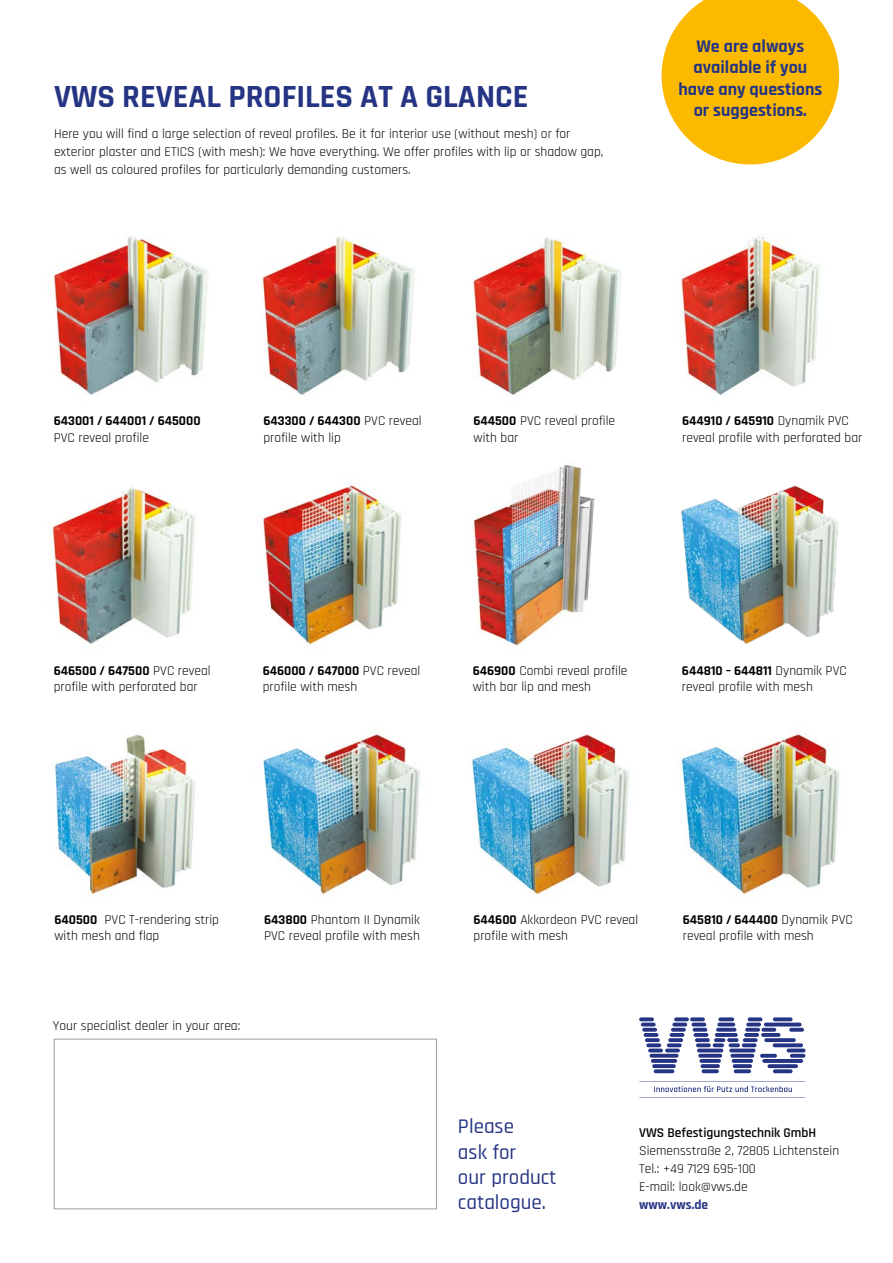
<style>
.page{position:relative;width:893px;height:1263px;background:#fff}
.page>*{position:absolute;margin:0;border:0;box-sizing:border-box;transform-origin:0 0}
.t1{font:700 32.7px "Rajdhani";color:#253483}
.t2{font:500 21px/25.2px "Rajdhani";color:#253483}
.t3{font:700 18px/21.6px "Rajdhani";color:#253483;text-align:center}
.t4{font:13.5px/16.2px "Rajdhani";color:#000}
.t5{font:600 13.5px "Rajdhani";color:#000}
.t6{font:700 13.5px "Rajdhani";color:#000}
.t7{font:700 13.5px "Rajdhani";color:#253483}
.s1{font-weight:700}
</style>
<div class="page">
<hr style="left:892px;top:1112px;width:1px;height:151px;background:#fbba00">
<div style="left:54px;top:1039px;width:383px;height:170px;border:1px solid #9c9d9d"></div>
<svg style="left:662px;top:0;width:177px;height:164px"></svg>
<svg style="left:674px;top:1017px;width:15px;height:4px"></svg>
<svg style="left:649px;top:1054px;width:29px;height:4px"></svg>
<svg style="left:651px;top:1059px;width:26px;height:4px"></svg>
<svg style="left:652px;top:1064px;width:24px;height:4px"></svg>
<svg style="left:654px;top:1069px;width:20px;height:4px"></svg>
<svg style="left:639px;top:1017px;width:15px;height:4px"></svg>
<svg style="left:641px;top:1022px;width:15px;height:4px"></svg>
<svg style="left:672px;top:1022px;width:15px;height:4px"></svg>
<svg style="left:642px;top:1028px;width:15px;height:4px"></svg>
<svg style="left:671px;top:1028px;width:15px;height:4px"></svg>
<svg style="left:644px;top:1033px;width:14px;height:4px"></svg>
<svg style="left:670px;top:1033px;width:14px;height:4px"></svg>
<svg style="left:645px;top:1038px;width:15px;height:4px"></svg>
<svg style="left:668px;top:1038px;width:15px;height:4px"></svg>
<svg style="left:646px;top:1043px;width:15px;height:4px"></svg>
<svg style="left:667px;top:1043px;width:15px;height:4px"></svg>
<svg style="left:648px;top:1048px;width:15px;height:4px"></svg>
<svg style="left:665px;top:1048px;width:15px;height:4px"></svg>
<svg style="left:773px;top:1017px;width:19px;height:4px"></svg>
<svg style="left:764px;top:1022px;width:38px;height:4px"></svg>
<svg style="left:761px;top:1028px;width:15px;height:4px"></svg>
<svg style="left:789px;top:1028px;width:15px;height:4px"></svg>
<svg style="left:761px;top:1033px;width:19px;height:4px"></svg>
<svg style="left:764px;top:1038px;width:32px;height:4px"></svg>
<svg style="left:773px;top:1043px;width:30px;height:4px"></svg>
<svg style="left:767px;top:1064px;width:31px;height:4px"></svg>
<svg style="left:762px;top:1059px;width:41px;height:4px"></svg>
<svg style="left:760px;top:1054px;width:17px;height:4px"></svg>
<svg style="left:790px;top:1054px;width:15px;height:4px"></svg>
<svg style="left:773px;top:1069px;width:19px;height:4px"></svg>
<svg style="left:787px;top:1048px;width:18px;height:4px"></svg>
<svg style="left:748px;top:1017px;width:14px;height:4px"></svg>
<svg style="left:746px;top:1022px;width:15px;height:4px"></svg>
<svg style="left:745px;top:1028px;width:15px;height:4px"></svg>
<svg style="left:698px;top:1054px;width:24px;height:4px"></svg>
<svg style="left:699px;top:1059px;width:22px;height:4px"></svg>
<svg style="left:701px;top:1064px;width:19px;height:4px"></svg>
<svg style="left:702px;top:1069px;width:17px;height:4px"></svg>
<svg style="left:690px;top:1017px;width:15px;height:4px"></svg>
<svg style="left:691px;top:1022px;width:15px;height:4px"></svg>
<svg style="left:693px;top:1028px;width:14px;height:4px"></svg>
<svg style="left:694px;top:1033px;width:14px;height:4px"></svg>
<svg style="left:695px;top:1038px;width:15px;height:4px"></svg>
<svg style="left:696px;top:1043px;width:15px;height:4px"></svg>
<svg style="left:697px;top:1048px;width:26px;height:4px"></svg>
<svg style="left:744px;top:1033px;width:15px;height:4px"></svg>
<svg style="left:743px;top:1038px;width:15px;height:4px"></svg>
<svg style="left:742px;top:1043px;width:15px;height:4px"></svg>
<svg style="left:730px;top:1054px;width:24px;height:4px"></svg>
<svg style="left:732px;top:1059px;width:21px;height:4px"></svg>
<svg style="left:733px;top:1064px;width:19px;height:4px"></svg>
<svg style="left:734px;top:1069px;width:17px;height:4px"></svg>
<svg style="left:729px;top:1048px;width:26px;height:4px"></svg>
<svg style="left:714px;top:1038px;width:11px;height:4px"></svg>
<svg style="left:713px;top:1043px;width:11px;height:4px"></svg>
<svg style="left:727px;top:1038px;width:11px;height:4px"></svg>
<svg style="left:729px;top:1043px;width:11px;height:4px"></svg>
<svg style="left:715px;top:1033px;width:23px;height:4px"></svg>
<svg style="left:716px;top:1028px;width:20px;height:4px"></svg>
<svg style="left:717px;top:1022px;width:18px;height:4px"></svg>
<svg style="left:718px;top:1017px;width:16px;height:4px"></svg>
<svg style="left:639px;top:1081px;width:166px;height:17px"></svg>
<img style="left:55px;top:734px;width:140px;height:164px">
<img style="left:473px;top:237px;width:149px;height:158px">
<img style="left:681px;top:733px;width:159px;height:161px">
<img style="left:262px;top:236px;width:153px;height:159px">
<img style="left:681px;top:485px;width:158px;height:159px">
<img style="left:52px;top:487px;width:144px;height:157px">
<img style="left:263px;top:732px;width:157px;height:163px">
<img style="left:678px;top:236px;width:142px;height:159px">
<img style="left:53px;top:236px;width:155px;height:159px">
<img style="left:471px;top:734px;width:158px;height:161px">
<img style="left:262px;top:477px;width:139px;height:169px">
<img style="left:472px;top:465px;width:123px;height:181px">
<h1 class="t1" style="left:54px;top:77px;width:476px">VWS REVEAL PROFILES AT A GLANCE</h1>
<p class="t4" style="left:54px;top:125px;width:551px;line-height:18px">Here you will find a large selection of reveal profiles. Be it for interior use (without mesh) or for exterior plaster and ETICS (with mesh): We have everything. We offer profiles with lip or shadow gap, as well as coloured profiles for particularly demanding customers.</p>
<h3 class="t3" style="left:678px;top:36px;width:145px">We are always available if you have any questions or suggestions.</h3>
<p class="t6" style="left:54px;top:413px;width:148px">643001 / 644001 / 645000</p>
<p class="t4" style="left:54px;top:430px;width:97px">PVC reveal profile</p>
<p class="t4" style="left:263px;top:413px;width:160px"><span class="s1">643300 / 644300</span> PVC reveal profile with lip</p>
<p class="t4" style="left:473px;top:413px;width:143px"><span class="s1">644500</span> PVC reveal profile with bar</p>
<p class="t4" style="left:682px;top:413px;width:182px"><span class="s1">644910 / 645910</span> Dynamik PVC reveal profile with perforated bar</p>
<p class="t4" style="left:54px;top:663px;width:158px"><span class="s1">646500 / 647500</span> PVC reveal profile with perforated bar</p>
<p class="t4" style="left:263px;top:663px;width:159px"><span class="s1">646000 / 647000</span> PVC reveal profile with mesh</p>
<p class="t4" style="left:473px;top:663px;width:156px"><span class="s1">646900</span> Combi reveal profile with bar lip and mesh</p>
<p class="t4" style="left:682px;top:663px;width:166px"><span class="s1">644810 – 644811</span> Dynamik PVC reveal profile with mesh</p>
<p class="t4" style="left:54px;top:912px;width:166px"><span class="s1">640500</span> PVC T-rendering strip with mesh and flap</p>
<p class="t4" style="left:264px;top:912px;width:157px"><span class="s1">643800</span> Phantom II Dynamik<br>PVC reveal profile with mesh</p>
<p class="t4" style="left:53px;top:1018px;width:189px">Your specialist dealer in your area:</p>
<p class="t4" style="left:474px;top:912px;width:166px"><span class="s1">644600</span> Akkordeon PVC reveal profile with mesh</p>
<p class="t4" style="left:683px;top:912px;width:171px"><span class="s1">645810 / 644400</span> Dynamik PVC reveal profile with mesh</p>
<h2 class="t2" style="left:458px;top:1115px;width:100px">Please<br>ask for<br>our product catalogue.</h2>
<p class="t5" style="left:639px;top:1124px;width:179px">VWS Befestigungstechnik GmbH</p>
<p class="t4" style="left:639px;top:1142px;width:202px;line-height:18px">Siemensstraße 2, 72805 Lichtenstein<br>Tel.: +49 7129 695-100<br>E-mail: look@vws.de</p>
<p class="t7" style="left:639px;top:1196px;width:71px">www.vws.de</p>
</div>
